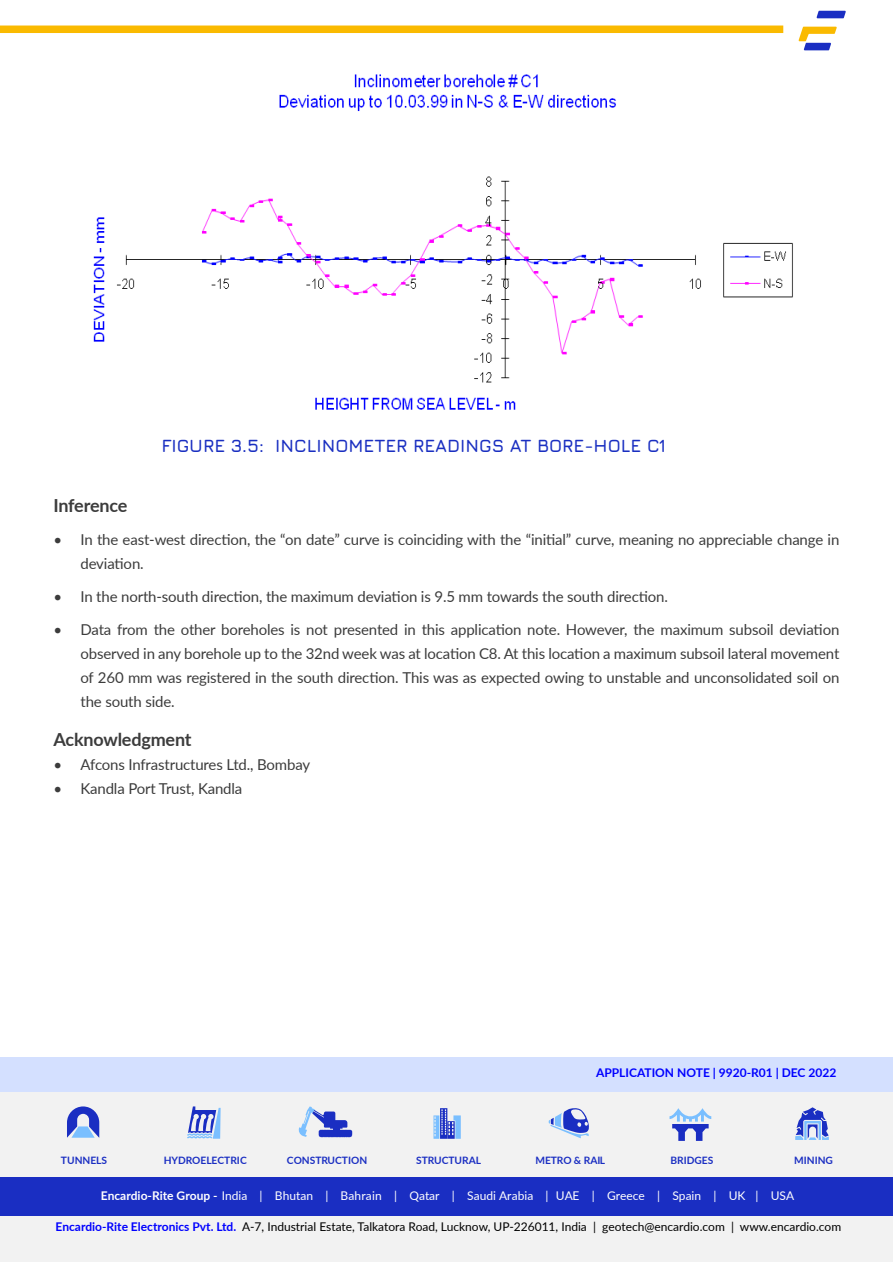
<style>
.page{position:relative;width:893px;height:1263px;background:#fff}
.page>*{position:absolute;margin:0;border:0;box-sizing:border-box;transform-origin:0 0}
.t1{font:300 18px "Jura";color:#1a2fc1}
.t2{font:700 18px "Lato";letter-spacing:-.01em;color:#3c3c3c}
.t3{font:15px/24px "Lato";letter-spacing:-.01em;color:#3c3c3c}
.t4{font:12px "Lato";color:#000}
.t5{font:12px "Lato";color:#fff}
.t6{font:700 12px "Lato";color:#00f}
.t7{font:700 10.2px "Lato";color:#1a2ec2}
.s1{font-weight:700}
.s2{font-weight:700;color:#00f}
</style>
<div class="page">
<svg style="left:816px;top:11px;width:30px;height:7px"></svg>
<svg style="left:798px;top:27px;width:39px;height:23px"></svg>
<div style="left:0;top:26px;width:783px;height:7px;background:#faba00"></div>
<img style="left:93px;top:74px;width:700px;height:336px">
<div style="left:0;top:1057px;width:893px;height:35px;background:#d4e0ff"></div>
<div style="left:0;top:1092px;width:893px;height:170px;background:#f2f2f2"></div>
<div style="left:0;top:1178px;width:893px;height:38px;background:#1a2ec2"></div>
<svg style="left:67px;top:1106px;width:32px;height:32px"></svg>
<svg style="left:187px;top:1106px;width:34px;height:33px"></svg>
<svg style="left:298px;top:1106px;width:54px;height:31px"></svg>
<svg style="left:549px;top:1108px;width:40px;height:30px"></svg>
<svg style="left:669px;top:1108px;width:42px;height:33px"></svg>
<svg style="left:433px;top:1108px;width:28px;height:31px"></svg>
<svg style="left:795px;top:1107px;width:34px;height:33px"></svg>
<p class="t1" style="left:161px;top:433px;width:506px">FIGURE 3.5: INCLINOMETER READINGS AT BORE-HOLE C1</p>
<p class="t2" style="left:53px;top:493px;width:75px">Inference</p>
<p class="t3" style="left:80px;top:527px;width:760px;text-indent:-27px">• In the east-west direction, the “on date” curve is coinciding with the “initial” curve, meaning no appreciable change in deviation.</p>
<p class="t3" style="left:53px;top:584px;width:616px">• In the north-south direction, the maximum deviation is 9.5 mm towards the south direction.</p>
<p class="t3" style="left:80px;top:617px;width:760px;text-align:justify;text-indent:-27px">• Data from the other boreholes is not presented in this application note. However, the maximum subsoil deviation observed in any borehole up to the 32nd week was at location C8. At this location a maximum subsoil lateral movement of 260 mm was registered in the south direction. This was as expected owing to unstable and unconsolidated soil on the south side.</p>
<p class="t2" style="left:53px;top:727px;width:140px">Acknowledgment</p>
<p class="t3" style="left:53px;top:752px;width:258px">• Afcons Infrastructures Ltd., Bombay</p>
<p class="t3" style="left:53px;top:776px;width:190px">• Kandla Port Trust, Kandla</p>
<p class="t6" style="left:596px;top:1063px;width:242px">APPLICATION NOTE | 9920-R01 | DEC 2022</p>
<p class="t7" style="left:61px;top:1152px;width:48px">TUNNELS</p>
<p class="t7" style="left:164px;top:1152px;width:85px">HYDROELECTRIC</p>
<p class="t7" style="left:287px;top:1152px;width:82px">CONSTRUCTION</p>
<p class="t7" style="left:416px;top:1152px;width:66px">STRUCTURAL</p>
<p class="t7" style="left:535px;top:1152px;width:71px">METRO &amp; RAIL</p>
<p class="t7" style="left:670px;top:1152px;width:44px">BRIDGES</p>
<p class="t7" style="left:794px;top:1152px;width:40px">MINING</p>
<p class="t5" style="left:101px;top:1187px;width:695px"><span class="s1">Encardio-Rite Group -</span> India | Bhutan | Bahrain | Qatar | Saudi Arabia | UAE | Greece | Spain | UK | USA</p>
<p class="t4" style="left:56px;top:1218px;width:787px"><span class="s2">Encardio-Rite Electronics Pvt. Ltd.</span> A-7, Industrial Estate, Talkatora Road, Lucknow, UP-226011, India | geotech@encardio.com | www.encardio.com</p>
</div>
